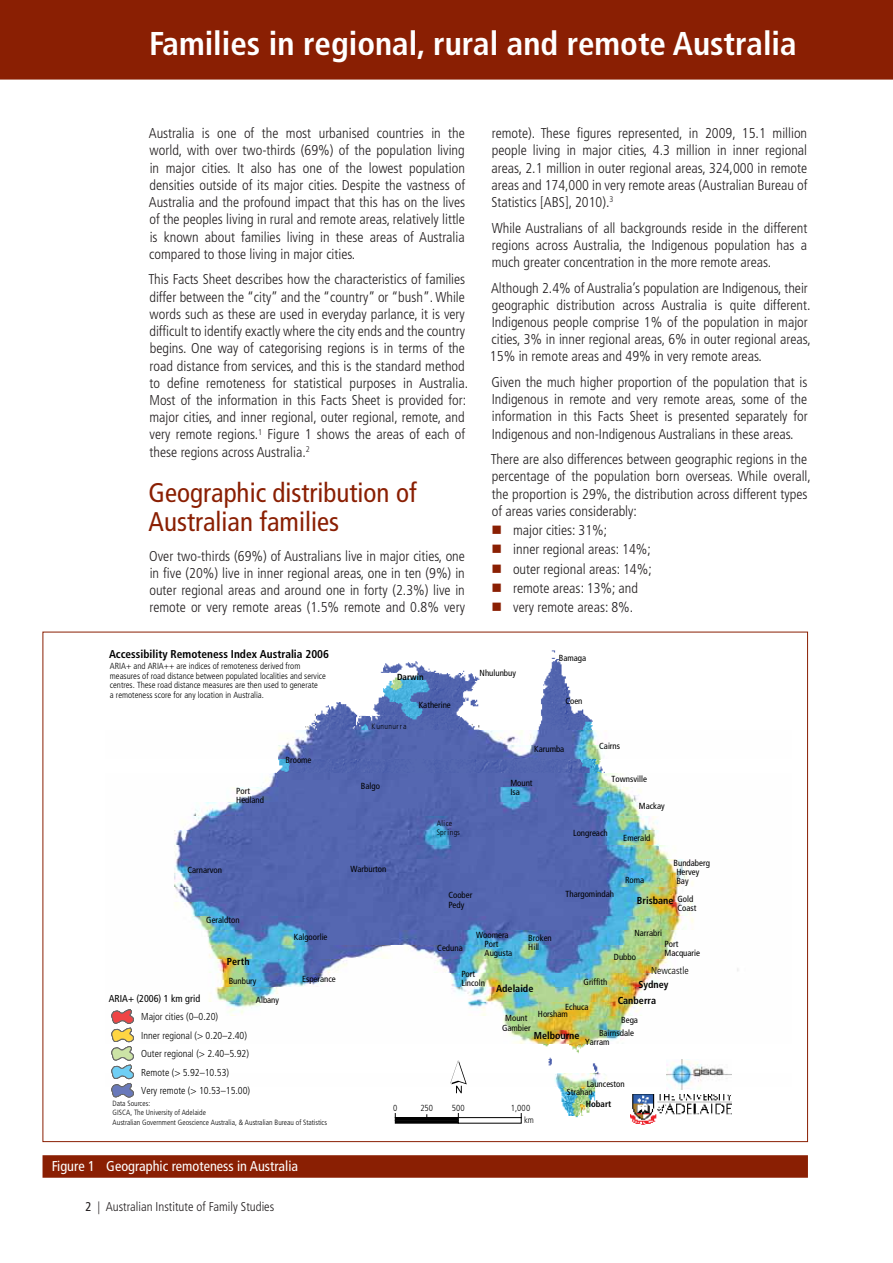
<style>
.page{position:relative;width:893px;height:1263px;background:#fff}
.page>*{position:absolute;margin:0;border:0;box-sizing:border-box;transform-origin:0 0}
.t1{font:700 condensed 33px "Frutiger";color:#fff}
.t2{font:condensed 27px/28.7px "Frutiger";color:#8a1f03}
.t3{font:300 condensed 14.25px/17.2px "Frutiger";color:#231f20;text-align:justify}
.t4{font:condensed 14.25px "Frutiger";color:#fff}
.t5{font:300 condensed 12.75px "Frutiger LT";color:#231f20}
.t6{font:700 condensed 11.4px "Frutiger LT";color:#010101}
.t7{font:300 condensed 10.05px/18.5px "Frutiger LT";color:#010101}
.t8{font:700 condensed 10.05px "Frutiger LT";color:#010101}
.t9{font:condensed 10.05px "Frutiger LT";color:#010101}
.t10{font:condensed 8.85px/9.3px "Frutiger LT";color:#010101}
.t11{font:300 condensed 8.85px/9.8px "Frutiger LT";color:#010101}
.t12{font:700 condensed 8.85px "Frutiger LT";color:#010101}
.t13{font:300 condensed 7.95px/9.3px "Frutiger LT";letter-spacing:.05em;color:#010101}
.t14{font:300 condensed 7.5px/9.6px "Frutiger LT";color:#010101}
.s1{font-weight:400}
</style>
<div class="page">
<div style="left:0;top:0;width:893px;height:80px;background:#8a1f03"></div>
<div style="left:43px;top:1155px;width:765px;height:23px;background:#8a1f03"></div>
<img style="left:174px;top:650px;width:565px;height:474px">
<svg style="left:450px;top:1060px;width:17px;height:33px"></svg>
<div style="left:395px;top:1117px;width:63px;height:6px;background:#010101"></div>
<div style="left:458px;top:1117px;width:63px;height:6px;background:#fff"></div>
<div style="left:458px;top:1117px;width:64px;height:6px;border:1px solid #010101"></div>
<svg style="left:111px;top:1009px;width:23px;height:89px"></svg>
<img style="left:667px;top:1059px;width:64px;height:31px">
<img style="left:631px;top:1094px;width:100px;height:31px">
<h1 class="t1" style="left:149px;top:24px;width:649px">Families in regional, rural and remote Australia</h1>
<p class="t3" style="left:149px;top:125px;width:318px">Australia is one of the most urbanised countries in the world, with over two-thirds (69%) of the population living in major cities. It also has one of the lowest population densities outside of its major cities. Despite the vastness of Australia and the profound impact that this has on the lives of the peoples living in rural and remote areas, relatively little is known about families living in these areas of Australia compared to those living in major cities.</p>
<p class="t3" style="left:149px;top:271px;width:321px;text-align:left">This Facts Sheet describes how the characteristics of families differ between the “city” and the “country” or “bush”. While words such as these are used in everyday parlance, it is very difficult to identify exactly where the city ends and the country begins. One way of categorising regions is in terms of the road distance from services, and this is the standard method to define remoteness for statistical purposes in Australia.<br>Most of the information in this Facts Sheet is provided for: major cities, and inner regional, outer regional, remote, and very remote regions.<sup>1</sup> Figure 1 shows the areas of each of these regions across Australia.<sup>2</sup></p>
<h2 class="t2" style="left:149px;top:479px;width:270px">Geographic distribution of<br>Australian families</h2>
<p class="t3" style="left:149px;top:547px;width:317px">Over two-thirds (69%) of Australians live in major cities, one in five (20%) live in inner regional areas, one in ten (9%) in outer regional areas and around one in forty (2.3%) live in remote or very remote areas (1.5% remote and 0.8% very</p>
<p class="t3" style="left:491px;top:125px;width:317px">remote). These figures represented, in 2009, 15.1 million people living in major cities, 4.3 million in inner regional areas, 2.1 million in outer regional areas, 324,000 in remote areas and 174,000 in very remote areas (Australian Bureau of Statistics [ABS], 2010).<sup>3</sup></p>
<p class="t3" style="left:492px;top:219px;width:317px">While Australians of all backgrounds reside in the different regions across Australia, the Indigenous population has a much greater concentration in the more remote areas.</p>
<p class="t3" style="left:490px;top:279px;width:322px;text-align:left">Although 2.4% of Australia’s population are Indigenous, their geographic distribution across Australia is quite different.<br>Indigenous people comprise 1% of the population in major cities, 3% in inner regional areas, 6% in outer regional areas, 15% in remote areas and 49% in very remote areas.</p>
<p class="t3" style="left:491px;top:374px;width:318px">Given the much higher proportion of the population that is Indigenous in remote and very remote areas, some of the information in this Facts Sheet is presented separately for Indigenous and non-Indigenous Australians in these areas.</p>
<p class="t3" style="left:491px;top:451px;width:321px;text-align:left">There are also differences between geographic regions in the percentage of the population born overseas. While overall, the proportion is 29%, the distribution across different types of areas varies considerably:</p>
<p class="t3" style="left:513px;top:521px;width:140px;line-height:19.4px;text-align:left">major cities: 31%;<br>inner regional areas: 14%; outer regional areas: 14%; remote areas: 13%; and very remote areas: 8%.</p>
<p class="t6" style="left:109px;top:647px;width:222px">Accessibility Remoteness Index Australia 2006</p>
<p class="t11" style="left:110px;top:661px;width:217px">ARIA+ and ARIA++ are indices of remoteness derived from measures of road distance between populated localities and service centres. These road distance measures are then used to generate<br>a remoteness score for any location in Australia.</p>
<p class="t10" style="left:236px;top:786px;width:29px">Port<br>Hedland</p>
<p class="t10" style="left:286px;top:756px;width:27px">Broome</p>
<p class="t10" style="left:187px;top:865px;width:36px">Carnarvon</p>
<p class="t12" style="left:397px;top:672px;width:28px">Darwin</p>
<p class="t13" style="left:372px;top:721px;width:37px">Kununurra</p>
<p class="t10" style="left:419px;top:701px;width:34px">Katherine</p>
<p class="t10" style="left:361px;top:781px;width:21px">Balgo</p>
<p class="t10" style="left:350px;top:864px;width:37px">Warburton</p>
<p class="t13" style="left:437px;top:819px;width:25px">Alice<br>Springs</p>
<p class="t10" style="left:480px;top:669px;width:38px">Nhulunbuy</p>
<p class="t10" style="left:559px;top:653px;width:29px">Bamaga</p>
<p class="t10" style="left:565px;top:697px;width:19px">Coen</p>
<p class="t10" style="left:534px;top:744px;width:32px">Karumba</p>
<p class="t10" style="left:510px;top:778px;width:24px">Mount<br>Isa</p>
<p class="t10" style="left:599px;top:741px;width:22px">Cairns</p>
<p class="t10" style="left:612px;top:774px;width:37px">Townsville</p>
<p class="t10" style="left:573px;top:828px;width:36px">Longreach</p>
<p class="t10" style="left:639px;top:802px;width:27px">Mackay</p>
<p class="t10" style="left:623px;top:833px;width:29px">Emerald</p>
<p class="t10" style="left:625px;top:876px;width:21px">Roma</p>
<p class="t10" style="left:673px;top:858px;width:38px">Bundaberg</p>
<p class="t10" style="left:676px;top:867px;width:24px">Hervey<br>Bay</p>
<p class="t10" style="left:448px;top:891px;width:26px">Coober<br>Pedy</p>
<p class="t10" style="left:566px;top:890px;width:50px">Thargomindah</p>
<p class="t10" style="left:677px;top:894px;width:20px">Gold<br>Coast</p>
<p class="t8" style="left:637px;top:894px;width:38px">Brisbane</p>
<p class="t10" style="left:206px;top:916px;width:35px">Geraldton</p>
<p class="t8" style="left:227px;top:955px;width:24px">Perth</p>
<p class="t10" style="left:229px;top:976px;width:29px">Bunbury</p>
<p class="t10" style="left:294px;top:932px;width:35px">Kalgoorlie</p>
<p class="t10" style="left:302px;top:974px;width:35px">Esperance</p>
<p class="t10" style="left:437px;top:943px;width:27px">Ceduna</p>
<p class="t10" style="left:476px;top:930px;width:34px">Woomera</p>
<p class="t10" style="left:485px;top:939px;width:29px">Port<br>Augusta</p>
<p class="t10" style="left:528px;top:933px;width:25px">Broken<br>Hill</p>
<p class="t10" style="left:634px;top:928px;width:29px">Narrabri</p>
<p class="t10" style="left:614px;top:953px;width:24px">Dubbo</p>
<p class="t10" style="left:665px;top:939px;width:37px">Port<br>Macquarie</p>
<p class="t10" style="left:461px;top:969px;width:25px">Port<br>Lincoln</p>
<p class="t8" style="left:496px;top:982px;width:39px">Adelaide</p>
<p class="t10" style="left:584px;top:978px;width:25px">Griffith</p>
<p class="t7" style="left:651px;top:961px;width:39px">Newcastle</p>
<p class="t8" style="left:638px;top:979px;width:32px">Sydney</p>
<p class="t9" style="left:109px;top:992px;width:93px">ARIA+ (2006) 1 km grid</p>
<p class="t7" style="left:141px;top:1008px;width:110px">Major cities (0–0.20)<br>Inner regional (&gt; 0.20–2.40)<br>Outer regional (&gt; 2.40–5.92)<br>Remote (&gt; 5.92–10.53)<br>Very remote (&gt; 10.53–15.00)</p>
<p class="t10" style="left:256px;top:995px;width:25px">Albany</p>
<p class="t8" style="left:618px;top:995px;width:40px">Canberra</p>
<p class="t10" style="left:538px;top:1004px;width:52px;line-height:6.8px;text-indent:27px">Echuca<br>Horsham</p>
<p class="t10" style="left:585px;top:1037px;width:26px">Yarram</p>
<p class="t10" style="left:502px;top:1014px;width:30px;text-align:center">Mount<br>Gambier</p>
<p class="t10" style="left:621px;top:1015px;width:18px">Bega</p>
<p class="t10" style="left:599px;top:1028px;width:36px">Bairnsdale</p>
<p class="t8" style="left:534px;top:1030px;width:47px">Melbourne</p>
<p class="t10" style="left:567px;top:1079px;width:59px;line-height:8.9px;text-indent:20px">Launceston<br>Strahan</p>
<p class="t14" style="left:113px;top:1098px;width:216px">Data Sources:<br>GISCA, The University of Adelaide<br>Australian Government Geoscience Australia, &amp; Australian Bureau of Statistics</p>
<p class="t11" style="left:393px;top:1103px;width:6px">0</p>
<p class="t11" style="left:420px;top:1103px;width:14px">250</p>
<p class="t11" style="left:452px;top:1103px;width:14px">500</p>
<p class="t11" style="left:524px;top:1101px;width:11px;line-height:12.5px;text-indent:-13px">1,000 km</p>
<p class="t12" style="left:586px;top:1099px;width:27px">Hobart</p>
<p class="t4" style="left:52px;top:1157px;width:248px">Figure 1 Geographic remoteness in Australia</p>
<p class="t5" style="left:85px;top:1199px;width:190px"><span class="s1">2</span> | Australian Institute of Family Studies</p>
</div>
